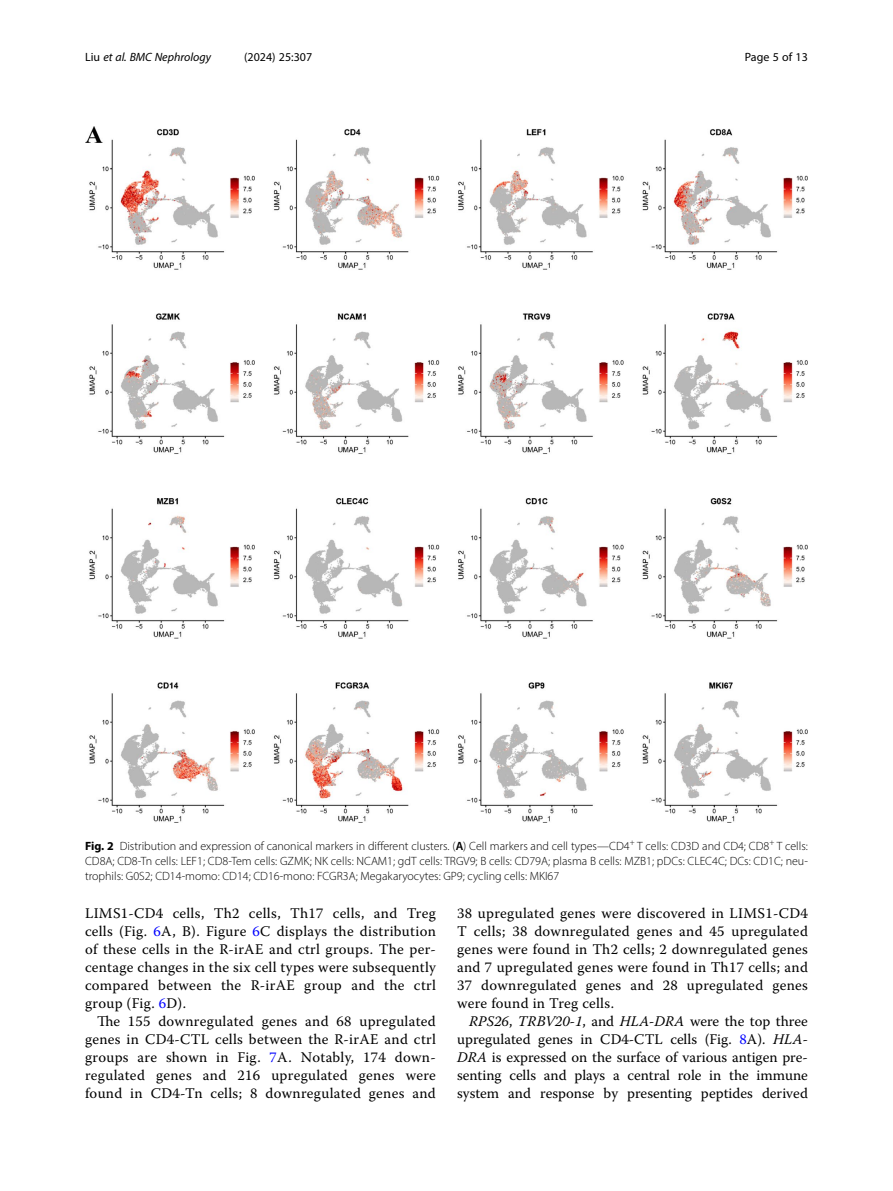
<style>
.page{position:relative;width:893px;height:1191px;background:#fff}
.page>*{position:absolute;margin:0;border:0;box-sizing:border-box;transform-origin:0 0}
.Body_Text_Indent{font:14.7px/18px "Warnock Pro";letter-spacing:.02em;color:#000;text-align:justify}
.Figure_Caption{font:300 12px/15px "Myriad Pro";color:#000;text-align:justify}
.t1{font:italic 12px "Myriad Pro";color:#000}
.t2{font:12px "Myriad Pro";color:#000}
.s1{font-style:normal}
.s2{font-weight:700}
.s3{font-weight:600}
.s4{color:#00f}
.s5{font-style:italic}
</style>
<div class="page">
<img style="left:85px;top:126px;width:723px;height:697px">
<p class="t1" style="left:85px;top:50px;width:128px"><span class="s1">Liu</span> et al. BMC Nephrology</p>
<p class="t2" style="left:244px;top:50px;width:70px">(2024) 25:307</p>
<p class="t2" style="left:745px;top:50px;width:65px">Page 5 of 13</p>
<p class="Figure_Caption" style="left:85px;top:838px;width:724px"><span class="s2">Fig. 2</span> Distribution and expression of canonical markers in different clusters. (<span class="s3">A</span>) Cell markers and cell types—CD4<sup>+</sup> T cells: CD3D and CD4; CD8<sup>+</sup> T cells:<br>CD8A; CD8-Tn cells: LEF1; CD8-Tem cells: GZMK; NK cells: NCAM1; gdT cells: TRGV9; B cells: CD79A; plasma B cells: MZB1; pDCs: CLEC4C; DCs: CD1C; neu&shy;trophils: G0S2; CD14-momo: CD14; CD16-mono: FCGR3A; Megakaryocytes: GP9; cycling cells: MKI67</p>
<p class="Body_Text_Indent" style="left:85px;top:904px;width:352px">LIMS1-CD4 cells, Th2 cells, Th17 cells, and Treg cells (Fig. <span class="s4">6</span>A, B). Figure <span class="s4">6</span>C displays the distribution of these cells in the R-irAE and ctrl groups. The per&shy;centage changes in the six cell types were subsequently compared between the R-irAE group and the ctrl group (Fig. <span class="s4">6</span>D).</p>
<p class="Body_Text_Indent" style="left:85px;top:1012px;width:352px;text-indent:12px">The 155 downregulated genes and 68 upregulated genes in CD4-CTL cells between the R-irAE and ctrl groups are shown in Fig. <span class="s4">7</span>A. Notably, 174 down&shy;regulated genes and 216 upregulated genes were found in CD4-Tn cells; 8 downregulated genes and</p>
<p class="Body_Text_Indent" style="left:457px;top:904px;width:352px">38 upregulated genes were discovered in LIMS1-CD4<br>T cells; 38 downregulated genes and 45 upregulated genes were found in Th2 cells; 2 downregulated genes and 7 upregulated genes were found in Th17 cells; and 37 downregulated genes and 28 upregulated genes were found in Treg cells.</p>
<p class="Body_Text_Indent" style="left:457px;top:1012px;width:352px;text-indent:12px"><span class="s5">RPS26</span>, <span class="s5">TRBV20-1</span>, and <span class="s5">HLA-DRA</span> were the top three upregulated genes in CD4-CTL cells (Fig. <span class="s4">8</span>A). <span class="s5">HLA-DRA</span> is expressed on the surface of various antigen pre&shy;senting cells and plays a central role in the immune system and response by presenting peptides derived</p>
</div>
